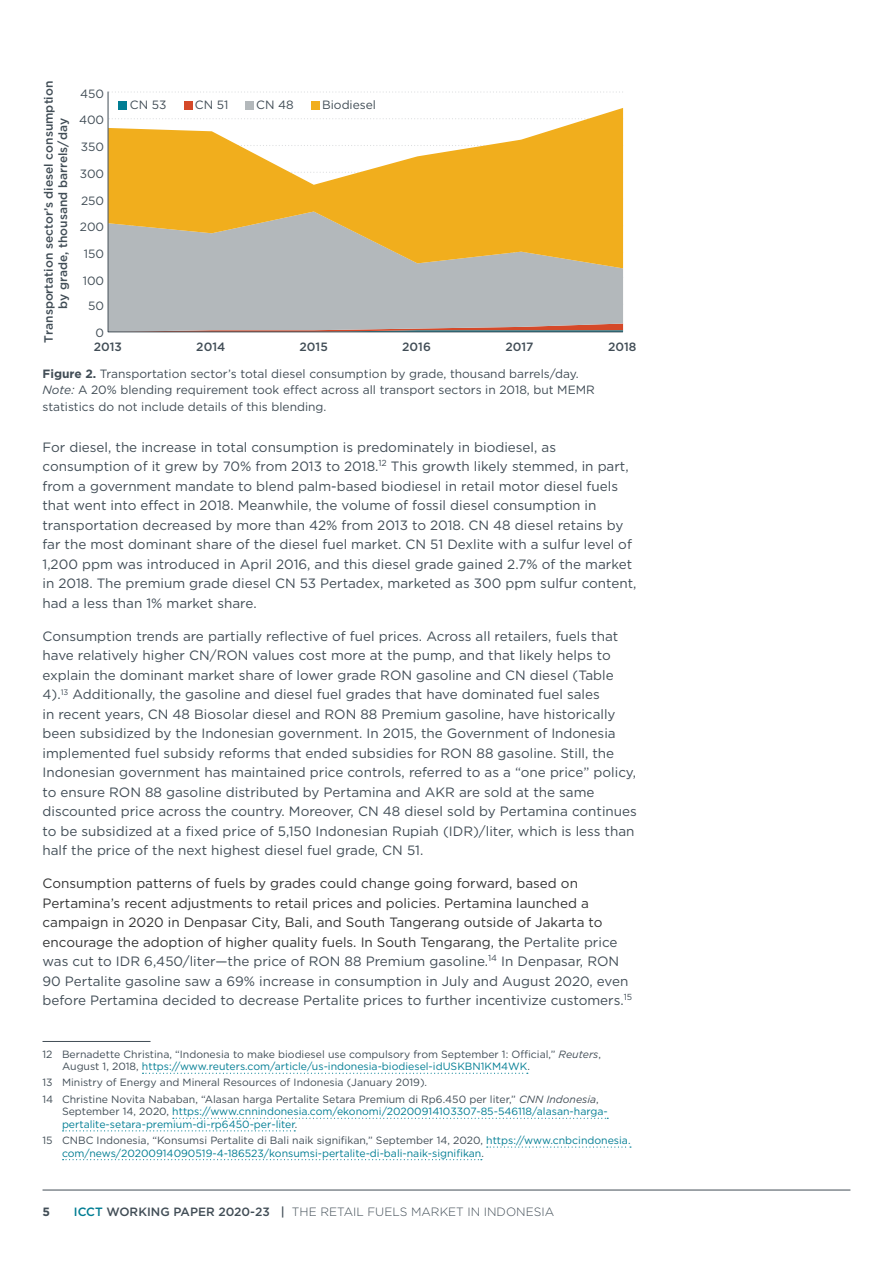
<style>
.page{position:relative;width:893px;height:1263px;background:#fff}
.page>*{position:absolute;margin:0;border:0;box-sizing:border-box;transform-origin:0 0}
.t1{font:13.5px/19.5px "Gotham";color:#414d56}
.t2{font:13.5px/19.5px "Gotham";color:#333}
.t3{font:12px/16.5px "Gotham";color:#414d56}
.t4{font:500 12px/14.4px "Gotham";color:#414d56;text-align:center}
.t5{font:300 12px "Gotham";color:#414d56}
.t6{font:700 12px "Gotham";color:#414d56}
.t7{font:10.5px/12.6px "Gotham";color:#414d56}
.t8{font:10.5px/12.6px "Gotham";color:#007d93}
.s1{font-weight:700}
.s2{font-style:italic}
.s3{color:#414d56}
.s4{color:#007d93}
.s5{font-weight:500;color:#007d93}
.s6{font-weight:500}
</style>
<div class="page">
<hr style="left:43px;top:1190px;width:807px;height:1px;background:#414d56">
<svg style="left:107px;top:91px;width:517px;height:242px"></svg>
<div style="left:119px;top:101px;width:8px;height:9px;background:#007d93"></div>
<div style="left:184px;top:101px;width:8px;height:9px;background:#d54929"></div>
<div style="left:246px;top:101px;width:8px;height:9px;background:#b3b8bb"></div>
<div style="left:311px;top:101px;width:8px;height:9px;background:#f1ae1d"></div>
<hr style="left:43px;top:1041px;width:108px;height:1px;background:#414d56">
<svg style="left:143px;top:1073px;width:385px;height:1px"></svg>
<svg style="left:173px;top:1118px;width:435px;height:1px"></svg>
<svg style="left:63px;top:1130px;width:232px;height:1px"></svg>
<svg style="left:487px;top:1146px;width:144px;height:1px"></svg>
<svg style="left:63px;top:1159px;width:419px;height:1px"></svg>
<p class="t4" style="left:41px;top:343px;width:263px;rotate:-90deg">Transportation sector’s diesel consumption by grade, thousand barrels/day</p>
<p class="t3" style="left:80px;top:85px;width:25px">450</p>
<p class="t3" style="left:79px;top:112px;width:27px">400</p>
<p class="t3" style="left:81px;top:138px;width:25px">350</p>
<p class="t3" style="left:80px;top:165px;width:26px">300</p>
<p class="t3" style="left:81px;top:192px;width:25px">250</p>
<p class="t3" style="left:80px;top:219px;width:26px">200</p>
<p class="t3" style="left:84px;top:245px;width:22px">150</p>
<p class="t3" style="left:83px;top:272px;width:23px">100</p>
<p class="t3" style="left:88px;top:297px;width:17px">50</p>
<p class="t3" style="left:96px;top:324px;width:10px">0</p>
<p class="t3" style="left:130px;top:96px;width:38px">CN 53</p>
<p class="t3" style="left:195px;top:96px;width:35px">CN 51</p>
<p class="t3" style="left:256px;top:96px;width:39px">CN 48</p>
<p class="t3" style="left:322px;top:96px;width:56px">Biodiesel</p>
<p class="t4" style="left:94px;top:339px;width:30px">2013</p>
<p class="t4" style="left:196px;top:339px;width:30px">2014</p>
<p class="t4" style="left:300px;top:339px;width:30px">2015</p>
<p class="t4" style="left:402px;top:339px;width:30px">2016</p>
<p class="t4" style="left:505px;top:339px;width:30px">2017</p>
<p class="t4" style="left:608px;top:339px;width:30px">2018</p>
<p class="t3" style="left:43px;top:365px;width:554px"><span class="s1">Figure 2.</span> Transportation sector’s total diesel consumption by grade, thousand barrels/day.<br><span class="s2">Note:</span> A 20% blending requirement took effect across all transport sectors in 2018, but MEMR statistics do not include details of this blending.</p>
<p class="t1" style="left:43px;top:437px;width:595px">For diesel, the increase in total consumption is predominately in biodiesel, as consumption of it grew by 70% from 2013 to 2018.<sup>12</sup> This growth likely stemmed, in part, from a government mandate to blend palm-based biodiesel in retail motor diesel fuels that went into effect in 2018. Meanwhile, the volume of fossil diesel consumption in transportation decreased by more than 42% from 2013 to 2018. CN 48 diesel retains by far the most dominant share of the diesel fuel market. CN 51 Dexlite with a sulfur level of 1,200 ppm was introduced in April 2016, and this diesel grade gained 2.7% of the market in 2018. The premium grade diesel CN 53 Pertadex, marketed as 300 ppm sulfur content, had a less than 1% market share.</p>
<p class="t1" style="left:43px;top:626px;width:596px">Consumption trends are partially reflective of fuel prices. Across all retailers, fuels that have relatively higher CN/RON values cost more at the pump, and that likely helps to explain the dominant market share of lower grade RON gasoline and CN diesel (Table 4).<sup>13</sup> Additionally, the gasoline and diesel fuel grades that have dominated fuel sales<br>in recent years, CN 48 Biosolar diesel and RON 88 Premium gasoline, have historically been subsidized by the Indonesian government. In 2015, the Government of Indonesia implemented fuel subsidy reforms that ended subsidies for RON 88 gasoline. Still, the Indonesian government has maintained price controls, referred to as a “one price” policy, to ensure RON 88 gasoline distributed by Pertamina and AKR are sold at the same discounted price across the country. Moreover, CN 48 diesel sold by Pertamina continues to be subsidized at a fixed price of 5,150 Indonesian Rupiah (IDR)/liter, which is less than half the price of the next highest diesel fuel grade, CN 51.</p>
<p class="t2" style="left:43px;top:873px;width:591px">Consumption patterns of fuels by grades could change going forward, based on Pertamina’s recent adjustments to retail prices and policies. Pertamina launched a campaign in 2020 in Denpasar City, Bali, and South Tangerang outside of Jakarta to encourage the adoption of higher quality fuels. In South Tengarang, the <span class="s3">Pertalite price was cut to IDR 6,450/liter—the price of RON 88 Premium gasoline.</span><sup>14</sup> <span class="s3">In Denpasar, RON 90 Pertalite gasoline saw a 69% increase in consumption in July and August 2020, even before Pertamina decided to decrease Pertalite prices to further incentivize customers.</span><sup>15</sup></p>
<p class="t7" style="left:62px;top:1047px;width:540px;text-indent:-19px">12 Bernadette Christina, “Indonesia to make biodiesel use compulsory from September 1: Official,” <span class="s2">Reuters</span>,<br>August 1, 2018, <span class="s4">https://www.reuters.com/article/us-indonesia-biodiesel-idUSKBN1KM4WK</span>.</p>
<p class="t7" style="left:43px;top:1074px;width:558px;line-height:16.2px">13 Ministry of Energy and Mineral Resources of Indonesia (January 2019).<br>14 Christine Novita Nababan, “Alasan harga Pertalite Setara Premium di Rp6.450 per liter,” <span class="s2">CNN Indonesia</span>,</p>
<p class="t8" style="left:62px;top:1105px;width:547px"><span class="s3">September 14, 2020,</span> https://www.cnnindonesia.com/ekonomi/20200914103307-85-546118/alasan-harga&shy;pertalite-setara-premium-di-rp6450-per-liter<span class="s3">.</span></p>
<p class="t8" style="left:62px;top:1134px;width:570px;text-indent:-19px"><span class="s3">15 CNBC Indonesia, “Konsumsi Pertalite di Bali naik signifikan,” September 14, 2020,</span> https://www.cnbcindonesia. com/news/20200914090519-4-186523/konsumsi-pertalite-di-bali-naik-signifikan<span class="s3">.</span></p>
<p class="t6" style="left:43px;top:1203px;width:9px">5</p>
<p class="t5" style="left:74px;top:1204px;width:482px"><span class="s5">ICCT</span> <span class="s6">WORKING PAPER 2020-23 |</span> THE RETAIL FUELS MARKET IN INDONESIA</p>
</div>
